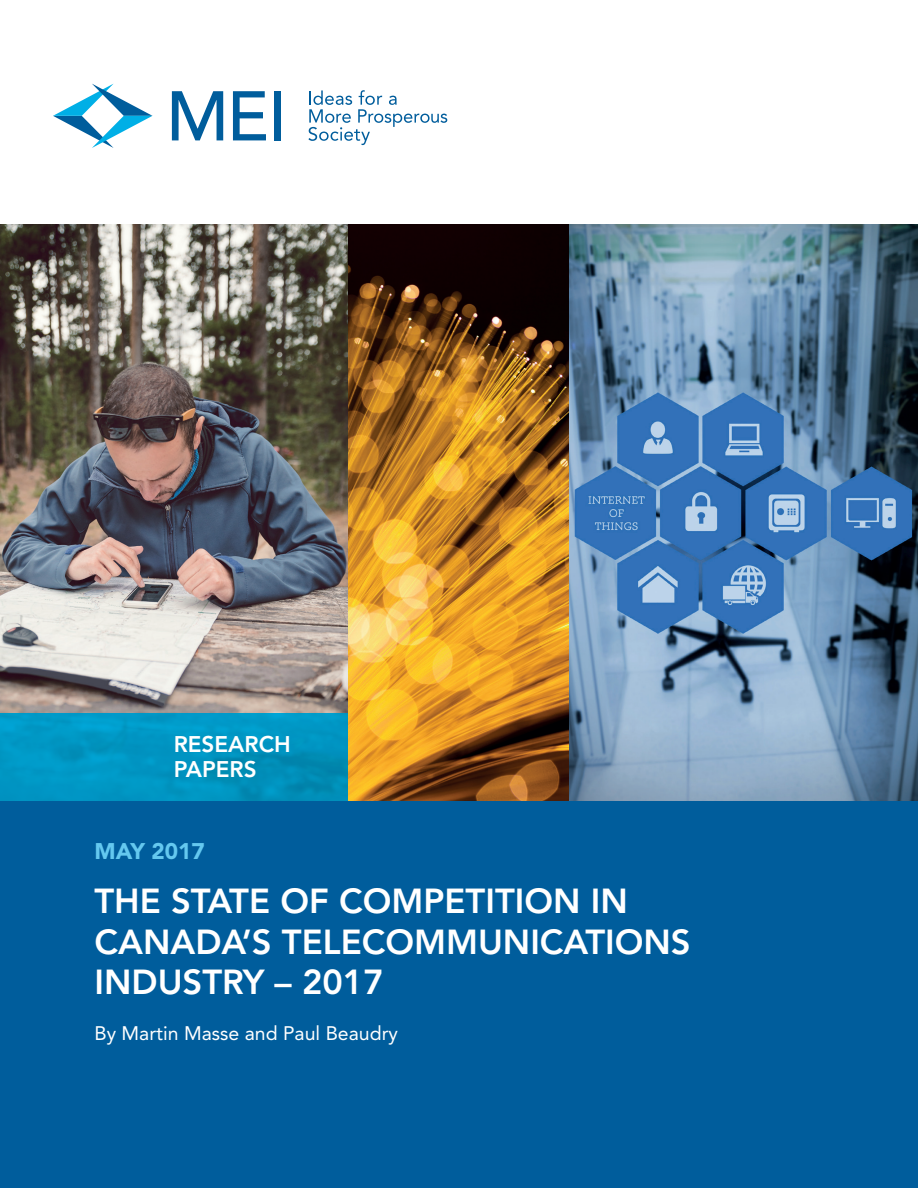
<style>
.page{position:relative;width:918px;height:1188px;background:#fff}
.page>*{position:absolute;margin:0;border:0;box-sizing:border-box;transform-origin:0 0}
.t1{font:800 34.5px/40.5px "Avenir LT Std";color:#fff}
.t2{font:800 22.5px/25.5px "Avenir LT Std";color:#fff}
.t3{font:900 22.5px "Avenir LT Std";color:#64c8ef}
.t4{font:19.5px "Avenir LT Std";color:#fff}
</style>
<div class="page">
<svg style="left:172px;top:91px;width:51px;height:49px"></svg>
<svg style="left:233px;top:91px;width:33px;height:49px"></svg>
<div style="left:274px;top:91px;width:7px;height:49px;background:#005d9c"></div>
<svg style="left:53px;top:84px;width:100px;height:64px"></svg>
<svg style="left:308px;top:90px;width:139px;height:55px"></svg>
<div style="left:0;top:800px;width:918px;height:388px;background:#005d9c"></div>
<img style="left:347px;top:225px;width:223px;height:575px">
<img style="left:570px;top:225px;width:348px;height:575px">
<img style="left:0;top:225px;width:347px;height:488px">
<svg style="left:0;top:713px;width:347px;height:87px;background:#0095c1"></svg>
<p class="t2" style="left:174px;top:731px;width:119px">RESEARCH<br>PAPERS</p>
<p class="t3" style="left:94px;top:838px;width:112px">MAY 2017</p>
<p class="t1" style="left:94px;top:881px;width:598px">THE STATE OF COMPETITION IN<br>CANADA’S TELECOMMUNICATIONS<br>INDUSTRY – 2017</p>
<p class="t4" style="left:94px;top:1022px;width:305px">By Martin Masse and Paul Beaudry</p>
</div>
